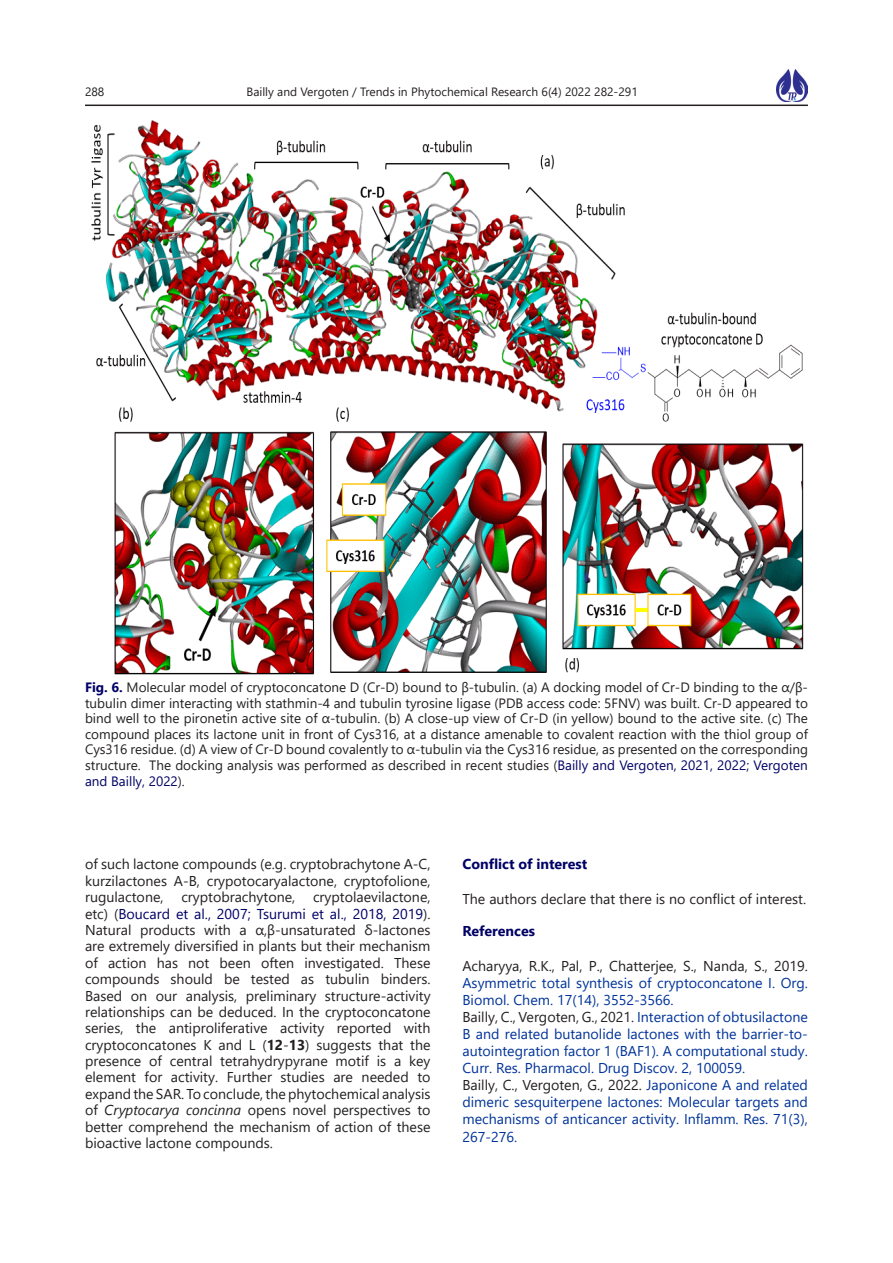
<style>
.page{position:relative;width:893px;height:1263px;background:#fff}
.page>*{position:absolute;margin:0;border:0;box-sizing:border-box;transform-origin:0 0}
.t1{font:14.25px/16.4px "Segoe UI";color:#231f20;text-align:justify}
.t2{font:14.25px/17.1px "Segoe UI";color:#039;text-align:justify}
.t3{font:700 14.25px "Segoe UI";color:#006}
.t4{font:13.5px/15.6px "Segoe UI";color:#231f20;text-align:justify}
.t5{font:12px "Segoe UI";color:#231f20}
.s1{font-weight:700;color:#006}
.s2{color:#006}
.s3{font-weight:700}
.s4{font-style:italic}
.s5{color:#231f20}
</style>
<div class="page">
<hr style="left:85px;top:105px;width:723px;height:1px;background:#231f20">
<img style="left:776px;top:69px;width:32px;height:32px">
<img style="left:91px;top:120px;width:713px;height:555px">
<p class="t5" style="left:85px;top:80px;width:21px">288</p>
<p class="t5" style="left:246px;top:81px;width:393px">Bailly and Vergoten / Trends in Phytochemical Research 6(4) 2022 282-291</p>
<p class="t4" style="left:85px;top:678px;width:724px"><span class="s1">Fig. 6.</span> Molecular model of cryptoconcatone D (Cr-D) bound to β-tubulin. (a) A docking model of Cr-D binding to the α/β&shy;tubulin dimer interacting with stathmin-4 and tubulin tyrosine ligase (PDB access code: 5FNV) was built. Cr-D appeared to bind well to the pironetin active site of α-tubulin. (b) A close-up view of Cr-D (in yellow) bound to the active site. (c) The compound places its lactone unit in front of Cys316, at a distance amenable to covalent reaction with the thiol group of Cys316 residue. (d) A view of Cr-D bound covalently to α-tubulin via the Cys316 residue, as presented on the corresponding structure. The docking analysis was performed as described in recent studies (<span class="s2">Bailly and Vergoten, 2021, 2022; Vergoten and Bailly, 2022</span>).</p>
<p class="t1" style="left:85px;top:855px;width:347px">of such lactone compounds (e.g. cryptobrachytone A-C, kurzilactones A-B, crypotocaryalactone, cryptofolione, rugulactone, cryptobrachytone, cryptolaevilactone, etc) (<span class="s2">Boucard et al., 2007; Tsurumi et al., 2018, 2019</span>).<br>Natural products with a α,β-unsaturated δ-lactones are extremely diversified in plants but their mechanism of action has not been often investigated. These compounds should be tested as tubulin binders.<br>Based on our analysis, preliminary structure-activity relationships can be deduced. In the cryptoconcatone series, the antiproliferative activity reported with cryptoconcatones K and L (<span class="s3">12</span>-<span class="s3">13</span>) suggests that the presence of central tetrahydrypyrane motif is a key element for activity. Further studies are needed to expand the SAR. To conclude, the phytochemical analysis of <span class="s4">Cryptocarya concinna</span> opens novel perspectives to better comprehend the mechanism of action of these bioactive lactone compounds.</p>
<p class="t3" style="left:462px;top:851px;width:126px">Conflict of interest</p>
<p class="t1" style="left:462px;top:889px;width:345px">The authors declare that there is no conflict of interest.</p>
<p class="t3" style="left:462px;top:918px;width:74px">References</p>
<p class="t2" style="left:462px;top:956px;width:347px"><span class="s5">Acharyya, R.K., Pal, P., Chatterjee, S., Nanda, S., 2019.<br></span>Asymmetric total synthesis of cryptoconcatone I. Org.<br>Biomol. Chem. 17(14), 3552-3566.</p>
<p class="t2" style="left:462px;top:1007px;width:347px"><span class="s5">Bailly, C., Vergoten, G., 2021.</span> Interaction of obtusilactone B and related butanolide lactones with the barrier-to&shy;autointegration factor 1 (BAF1). A computational study.<br>Curr. Res. Pharmacol. Drug Discov. 2, 100059.</p>
<p class="t2" style="left:462px;top:1075px;width:347px"><span class="s5">Bailly, C., Vergoten, G., 2022.</span> Japonicone A and related dimeric sesquiterpene lactones: Molecular targets and mechanisms of anticancer activity. Inflamm. Res. 71(3), 267-276.</p>
</div>
